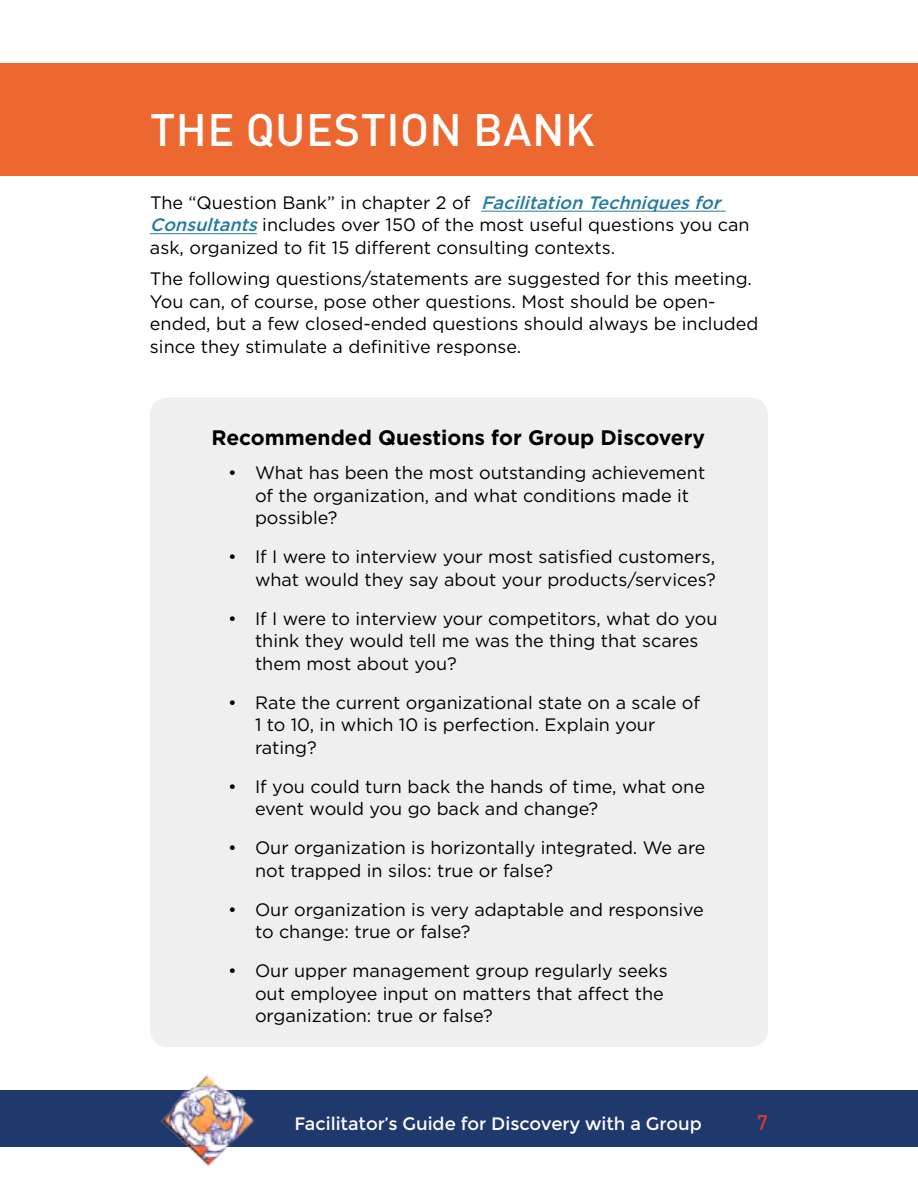
<style>
.page{position:relative;width:918px;height:1188px;background:#fff}
.page>*{position:absolute;margin:0;border:0;box-sizing:border-box;transform-origin:0 0}
.t1{font:500 45px "DIN Pro";letter-spacing:.01em;color:#fff}
.t2{font:700 21px "Gotham";color:#000}
.t3{font:500 21px "DIN";color:#d73b27}
.t4{font:18px/22.5px "Gotham";color:#000}
.t5{font:18px "Montserrat";color:#fff}
.s1{font-weight:500;font-style:italic;color:#287ba0}
</style>
<div class="page">
<div style="left:0;top:1090px;width:918px;height:58px;background:#20396d"></div>
<img style="left:160px;top:1076px;width:94px;height:90px">
<div style="left:0;top:64px;width:918px;height:112px;background:#ed6731"></div>
<hr style="left:481px;top:211px;width:245px;height:1px;background:#287ba0">
<hr style="left:150px;top:233px;width:107px;height:1px;background:#287ba0">
<div style="left:150px;top:398px;width:618px;height:649px;background:#efefef;border-radius:18px"></div>
<h1 class="t1" style="left:150px;top:99px;width:446px">THE QUESTION BANK</h1>
<p class="t4" style="left:150px;top:191px;width:601px">The “Question Bank” in chapter 2 of <span class="s1">Facilitation Techniquesfor<br>Consultants</span>includes over 150 of the most useful questions you can ask, organized to fit 15 different consulting contexts.</p>
<p class="t4" style="left:150px;top:267px;width:610px">The following questions/statements are suggested for this meeting.<br>You can, of course, pose other questions. Most should be open&shy;ended, but a few closed-ended questions should always be included since they stimulate a definitive response.</p>
<p class="t2" style="left:211px;top:425px;width:495px">Recommended Questions for Group Discovery</p>
<p class="t4" style="left:255px;top:461px;width:452px;text-indent:-27px">• What has been the most outstanding achievement of the organization, and what conditions made it possible?</p>
<p class="t4" style="left:228px;top:545px;width:489px;text-align:right">• If I were to interview your most satisfied customers, what would they say about your products/services?</p>
<p class="t4" style="left:255px;top:607px;width:464px;text-indent:-27px">• If I were to interview your competitors, what do you think they would tell me was the thing that scares them most about you?</p>
<p class="t4" style="left:255px;top:691px;width:447px;text-indent:-27px">• Rate the current organizational state on a scale of<br>1 to 10, in which 10 is perfection. Explain your rating?</p>
<p class="t4" style="left:255px;top:775px;width:452px;text-indent:-27px">• If you could turn back the hands of time, what one event would you go back and change?</p>
<p class="t4" style="left:255px;top:836px;width:452px;text-indent:-27px">• Our organization is horizontally integrated. We are not trapped in silos: true or false?</p>
<p class="t4" style="left:255px;top:898px;width:450px;text-indent:-27px">• Our organization is very adaptable and responsive to change: true or false?</p>
<p class="t4" style="left:255px;top:959px;width:414px;text-indent:-27px">• Our upper management group regularly seeks out employee input on matters that affect the organization: true or false?</p>
<p class="t5" style="left:294px;top:1113px;width:409px">Facilitator’s Guide for Discovery with a Group</p>
<p class="t3" style="left:757px;top:1109px;width:13px">7</p>
</div>
